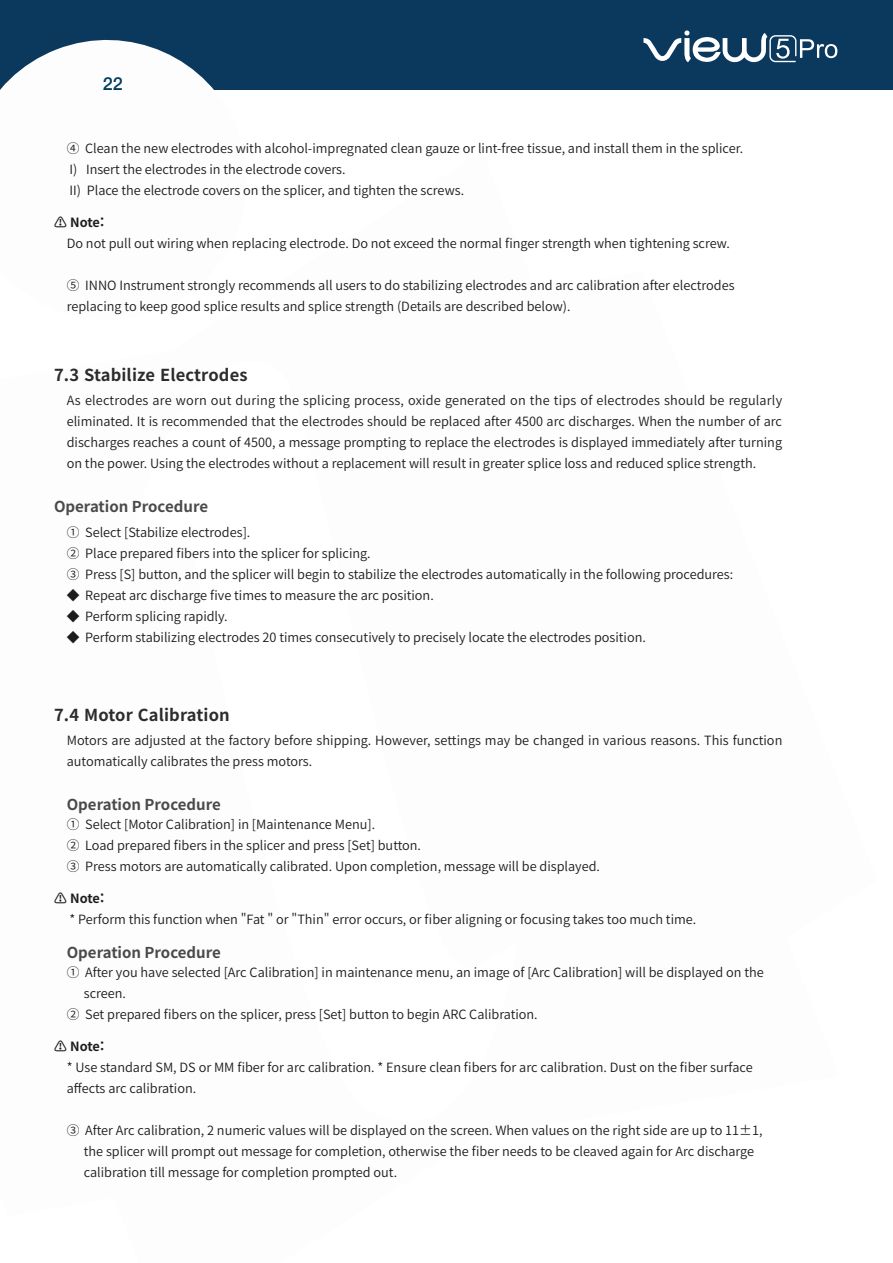
<style>
.page{position:relative;width:893px;height:1263px;background:#fff}
.page>*{position:absolute;margin:0;border:0;box-sizing:border-box;transform-origin:0 0}
.t1{font:500 18px "Gqwdlr Helvetica Neue LT Std";color:#053d61}
.t2{font:700 16.5px "Xckcmj Noto Sans CJ Ksc";letter-spacing:.01em;color:#2d2c2b}
.t3{font:700 15px "Xckcmj Noto Sans CJ Ksc";color:#4a4a49}
.t4{font:600 12.75px/21px "Dwsnhq Noto Sans CJ Ksc";color:#1c1c1b}
.t5{font:700 12.75px "Xckcmj Noto Sans CJ Ksc";letter-spacing:-.02em;color:#1c1c1b}
</style>
<div class="page">
<div style="left:0;top:0;width:893px;height:90px;background:#0b395e"></div>
<svg style="left:0;top:39px;width:214px;height:51px;fill:#fdfdfd"></svg>
<svg style="left:643px;top:30px;width:194px;height:33px"></svg>
<h1 class="t1" style="left:103px;top:73px;width:22px">22</h1>
<p class="t4" style="left:67px;top:138px;width:678px">④ Clean the new electrodes with alcohol-impregnated clean gauze or lint-free tissue, and install them in the splicer.</p>
<p class="t4" style="left:70px;top:159px;width:278px">I) Insert the electrodes in the electrode covers.</p>
<p class="t4" style="left:70px;top:180px;width:396px">II) Place the electrode covers on the splicer, and tighten the screws.</p>
<p class="t5" style="left:54px;top:215px;width:52px">⚠ Note:</p>
<p class="t4" style="left:67px;top:233px;width:665px">Do not pull out wiring when replacing electrode. Do not exceed the normal finger strength when tightening screw.</p>
<p class="t4" style="left:67px;top:275px;width:669px">⑤ INNO Instrument strongly recommends all users to do stabilizing electrodes and arc calibration after electrodes replacing to keep good splice results and splice strength (Details are described below).</p>
<p class="t2" style="left:54px;top:366px;width:195px">7.3 Stabilize Electrodes</p>
<p class="t4" style="left:67px;top:390px;width:717px;text-align:justify">As electrodes are worn out during the splicing process, oxide generated on the tips of electrodes should be regularly eliminated. It is recommended that the electrodes should be replaced after 4500 arc discharges. When the number of arc discharges reaches a count of 4500, a message prompting to replace the electrodes is displayed immediately after turning on the power. Using the electrodes without a replacement will result in greater splice loss and reduced splice strength.</p>
<p class="t3" style="left:54px;top:498px;width:156px">Operation Procedure</p>
<p class="t4" style="left:67px;top:522px;width:185px">① Select [Stabilize electrodes].</p>
<p class="t4" style="left:67px;top:543px;width:305px">② Place prepared fibers into the splicer for splicing.</p>
<p class="t4" style="left:67px;top:564px;width:668px">③ Press [S] button, and the splicer will begin to stabilize the electrodes automatically in the following procedures:</p>
<p class="t4" style="left:67px;top:585px;width:368px">◆ Repeat arc discharge five times to measure the arc position.</p>
<p class="t4" style="left:67px;top:606px;width:162px">◆ Perform splicing rapidly.</p>
<p class="t4" style="left:67px;top:627px;width:581px">◆ Perform stabilizing electrodes 20 times consecutively to precisely locate the electrodes position.</p>
<p class="t2" style="left:54px;top:705px;width:177px">7.4 Motor Calibration</p>
<p class="t4" style="left:67px;top:730px;width:717px">Motors are adjusted at the factory before shipping. However, settings may be changed in various reasons. This function automatically calibrates the press motors.</p>
<p class="t3" style="left:67px;top:796px;width:156px">Operation Procedure</p>
<p class="t4" style="left:67px;top:814px;width:310px">① Select [Motor Calibration] in [Maintenance Menu].</p>
<p class="t4" style="left:67px;top:835px;width:356px">② Load prepared fibers in the splicer and press [Set] button.</p>
<p class="t4" style="left:67px;top:856px;width:535px">③ Press motors are automatically calibrated. Upon completion, message will be displayed.</p>
<p class="t5" style="left:54px;top:891px;width:52px">⚠ Note:</p>
<p class="t4" style="left:70px;top:909px;width:628px">* Perform this function when "Fat " or "Thin" error occurs, or fiber aligning or focusing takes too much time.</p>
<p class="t3" style="left:67px;top:944px;width:156px">Operation Procedure</p>
<p class="t4" style="left:67px;top:962px;width:699px">① After you have selected [Arc Calibration] in maintenance menu, an image of [Arc Calibration] will be displayed on the</p>
<p class="t4" style="left:84px;top:983px;width:44px">screen.</p>
<p class="t4" style="left:67px;top:1004px;width:472px">② Set prepared fibers on the splicer, press [Set] button to begin ARC Calibration.</p>
<p class="t5" style="left:54px;top:1039px;width:52px">⚠ Note:</p>
<p class="t4" style="left:67px;top:1057px;width:687px">* Use standard SM, DS or MM fiber for arc calibration. * Ensure clean fibers for arc calibration. Dust on the fiber surface affects arc calibration.</p>
<p class="t4" style="left:67px;top:1120px;width:697px">③ After Arc calibration, 2 numeric values will be displayed on the screen. When values on the right side are up to 11±1,</p>
<p class="t4" style="left:84px;top:1141px;width:672px">the splicer will prompt out message for completion, otherwise the fiber needs to be cleaved again for Arc discharge</p>
<p class="t4" style="left:84px;top:1162px;width:315px">calibration till message for completion prompted out.</p>
</div>
